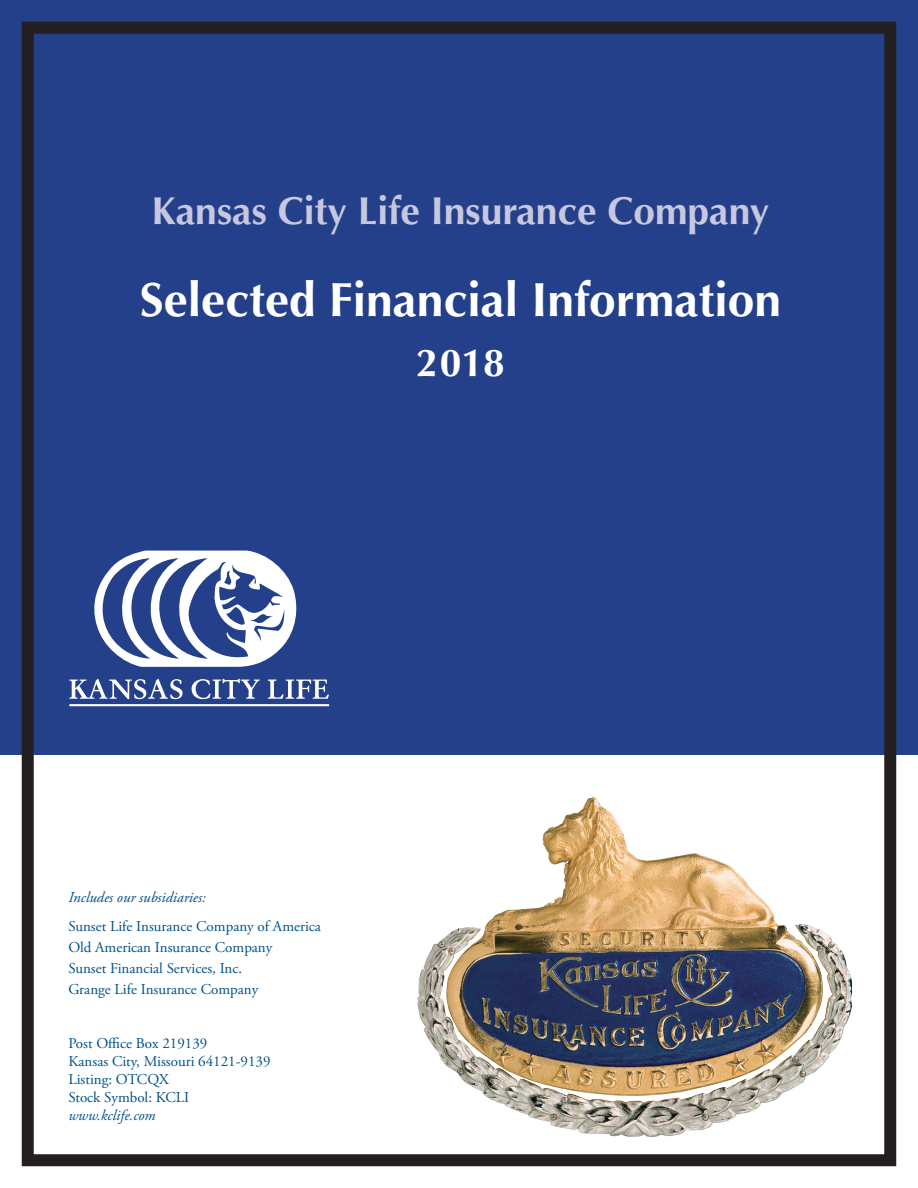
<style>
.page{position:relative;width:918px;height:1188px;background:#fff}
.page>*{position:absolute;margin:0;border:0;box-sizing:border-box;transform-origin:0 0}
.t1{font:700 48px "Optima LT Std";color:#fff}
.t2{font:700 39px "Optima LT Std";color:#c7c7df}
.t3{font:700 39px "Optima LT Std";color:#fff}
.t4{font:15px/21px "Adobe Garamond Pro";color:#005187}
.t5{font:italic 15px "Adobe Garamond Pro";color:#005187}
</style>
<div class="page">
<div style="left:0;top:0;width:918px;height:754px;background:#24408a"></div>
<div style="left:22px;top:22px;width:874px;height:1144px;border:12px solid #231f20"></div>
<img style="left:417px;top:796px;width:436px;height:342px">
<hr style="left:69px;top:704px;width:260px;height:2px;background:#fff">
<svg style="left:94px;top:551px;width:203px;height:116px"></svg>
<svg style="left:69px;top:679px;width:114px;height:20px"></svg>
<svg style="left:268px;top:680px;width:61px;height:19px"></svg>
<svg style="left:192px;top:679px;width:68px;height:20px"></svg>
<h2 class="t2" style="left:152px;top:188px;width:619px">Kansas City Life Insurance Company</h2>
<h1 class="t1" style="left:140px;top:271px;width:643px">Selected Financial Information</h1>
<h2 class="t3" style="left:416px;top:340px;width:90px">2018</h2>
<p class="t5" style="left:68px;top:889px;width:139px">Includes our subsidiaries:</p>
<p class="t4" style="left:68px;top:916px;width:254px">Sunset Life Insurance Company of America Old American Insurance Company<br>Sunset Financial Services, Inc.<br>Grange Life Insurance Company</p>
<p class="t4" style="left:68px;top:1035px;width:204px;line-height:18px">Post Office Box 219139<br>Kansas City, Missouri 64121-9139<br>Listing: OTCQX<br>Stock Symbol: KCLI</p>
<p class="t5" style="left:68px;top:1106px;width:88px">www.kclife.com</p>
</div>
